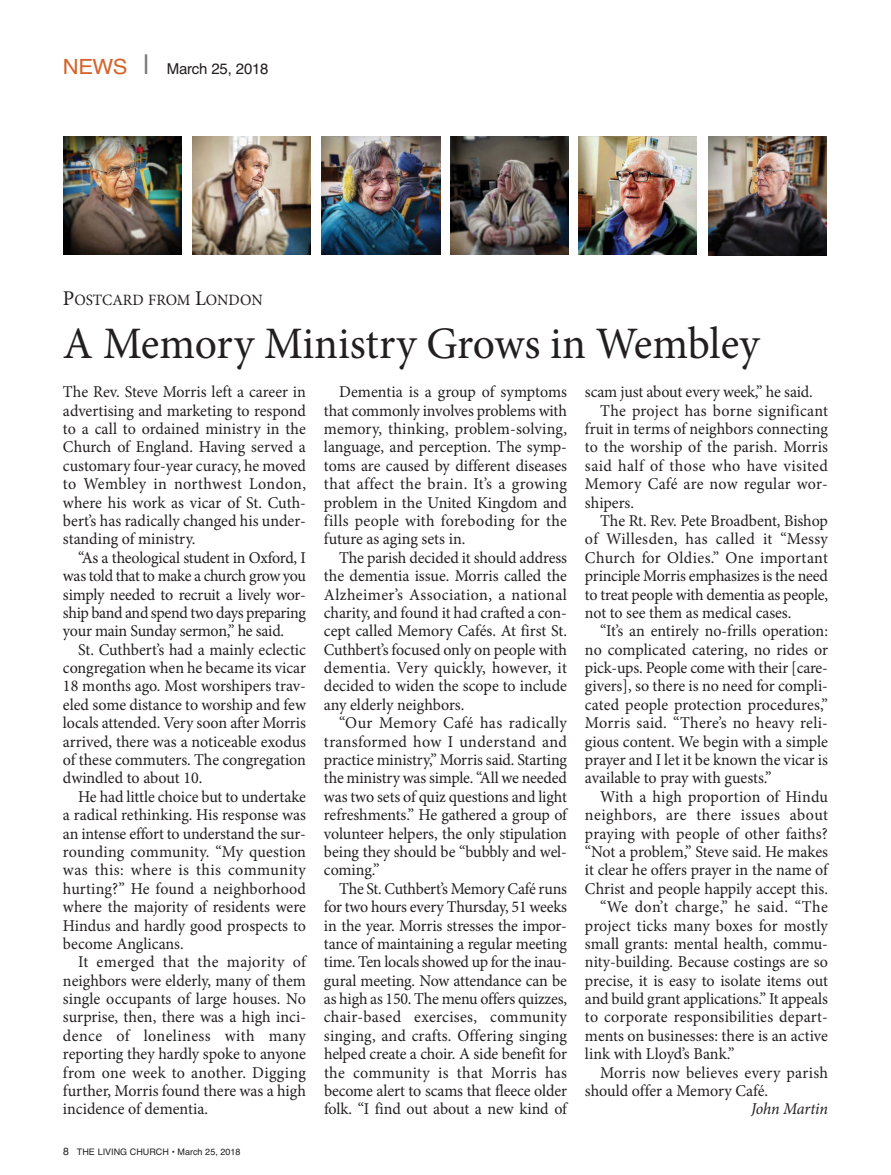
<style>
.page{position:relative;width:891px;height:1175px;background:#fff}
.page>*{position:absolute;margin:0;border:0;box-sizing:border-box;transform-origin:0 0}
.t1{font:45px "Minion Pro";letter-spacing:-.005em;color:#231f20}
.t2{font:16.5px/18.5px "Minion Pro";color:#231f20;text-align:justify}
.t3{font:16.5px "Minion Pro";letter-spacing:.025em;color:#231f20}
.t4{font:16.5px "Minion Pro";letter-spacing:.02em;color:#231f20}
.t5{font:italic 16.5px "Minion Pro";letter-spacing:-.015em;color:#231f20}
.t6{font:15.75px "Minion Pro";color:#231f20}
.t7{font:15px "Helvetica";letter-spacing:-.015em;color:#231f20}
.t8{font:9px "Helvetica";color:#231f20}
.s1{font-size:21px;color:#d5622a}
.s2{font-size:27px;color:#77787b}
.s3{font-size:21px}
.s4{font-size:10.5px}
</style>
<div class="page">
<img style="left:63px;top:136px;width:118px;height:119px">
<img style="left:192px;top:136px;width:119px;height:119px">
<img style="left:322px;top:136px;width:118px;height:119px">
<img style="left:451px;top:136px;width:118px;height:119px">
<img style="left:579px;top:136px;width:118px;height:119px">
<img style="left:708px;top:137px;width:119px;height:118px">
<p class="t7" style="left:63px;top:60px;width:207px"><span class="s1">news</span> <span class="s2">|</span> March 25, 2018</p>
<p class="t6" style="left:63px;top:294px;width:201px"><span class="s3">P</span>OSTCARD FROM <span class="s3">L</span>ONDON</p>
<h1 class="t1" style="left:63px;top:327px;width:699px">A Memory Ministry Grows in Wembley</h1>
<p class="t2" style="left:63px;top:384px;width:245px">The Rev. Steve Morris left a career in advertising and marketing to respond to a call to ordained ministry in the Church of England. Having served a customary four-year curacy, he moved to Wembley in northwest London, where his work as vicar of St. Cuth&shy;bert’s has radically changed his under&shy;standing of ministry.</p>
<p class="t2" style="left:63px;top:549px;width:245px;text-indent:15px">“As a theological student in Oxford, I was told that to make a church grow you simply needed to recruit a lively wor&shy;ship band and spend two days preparing your main Sunday sermon,” he said.</p>
<p class="t2" style="left:63px;top:641px;width:245px;text-indent:15px">St. Cuthbert’s had a mainly eclectic congregation when he became its vicar 18 months ago. Most worshipers trav&shy;eled some distance to worship and few locals attended. Very soon after Morris arrived, there was a noticeable exodus of these commuters. The congregation dwindled to about 10.</p>
<p class="t2" style="left:63px;top:788px;width:245px;text-indent:15px">He had little choice but to undertake a radical rethinking. His response was an intense effort to understand the sur&shy;rounding community. “My question was this: where is this community hurting?” He found a neighborhood where the majority of residents were Hindus and hardly good prospects to become Anglicans.</p>
<p class="t2" style="left:63px;top:954px;width:245px;text-indent:15px">It emerged that the majority of neighbors were elderly, many of them single occupants of large houses. No surprise, then, there was a high inci&shy;dence of loneliness with many reporting they hardly spoke to anyone from one week to another. Digging further, Morris found there was a high incidence of dementia.</p>
<p class="t8" style="left:63px;top:1146px;width:179px"><span class="s4">8</span> THe LIVInG CHURCH • March 25, 2018</p>
<p class="t2" style="left:324px;top:384px;width:245px;text-indent:15px">Dementia is a group of symptoms that commonly involves problems with memory, thinking, problem-solving, language, and perception. The symp&shy;toms are caused by different diseases that affect the brain. It’s a growing problem in the United Kingdom and fills people with foreboding for the future as aging sets in.</p>
<p class="t2" style="left:324px;top:549px;width:245px;text-indent:15px">The parish decided it should address the dementia issue. Morris called the Alzheimer’s Association, a national charity, and found it had crafted a con&shy;cept called Memory Cafés. At first St.<br>Cuthbert’s focused only on people with dementia. Very quickly, however, it decided to widen the scope to include any elderly neighbors.</p>
<p class="t2" style="left:324px;top:715px;width:245px;text-indent:15px">“Our Memory Café has radically transformed how I understand and practice ministry,” Morris said. Starting the ministry was simple. “All we needed was two sets of quiz questions and light refreshments.” He gathered a group of volunteer helpers, the only stipulation being they should be “bubbly and wel&shy;coming.”</p>
<p class="t2" style="left:324px;top:880px;width:245px;text-indent:15px">The St. Cuthbert’s Memory Café runs for two hours every Thursday, 51 weeks in the year. Morris stresses the impor&shy;tance of maintaining a regular meeting time. Ten locals showed up for the inau&shy;gural meeting. Now attendance can be as high as 150. The menu offers quizzes, chair-based exercises, community singing, and crafts. Offering singing helped create a choir. A side benefit for the community is that Morris has become alert to scams that fleece older folk. “I find out about a new kind of</p>
<p class="t2" style="left:585px;top:384px;width:229px">scam just about every week,” he said.</p>
<p class="t4" style="left:600px;top:404px;width:229px">The project has borne significant</p>
<p class="t2" style="left:585px;top:421px;width:245px">fruit in terms of neighbors connecting</p>
<p class="t2" style="left:585px;top:439px;width:244px">to the worship of the parish. Morris</p>
<p class="t3" style="left:585px;top:459px;width:245px">said half of those who have visited</p>
<p class="t2" style="left:585px;top:476px;width:245px">Memory Café are now regular wor-</p>
<p class="t2" style="left:585px;top:494px;width:51px">shipers.</p>
<p class="t2" style="left:600px;top:513px;width:229px">The Rt. Rev. Pete Broadbent, Bishop</p>
<p class="t3" style="left:585px;top:533px;width:245px">of Willesden, has called it “Messy</p>
<p class="t4" style="left:585px;top:551px;width:245px">Church for Oldies.” One important</p>
<p class="t2" style="left:585px;top:568px;width:245px">principle Morris emphasizes is the need</p>
<p class="t2" style="left:585px;top:586px;width:245px">to treat people with dementia as people,</p>
<p class="t2" style="left:585px;top:605px;width:208px">not to see them as medical cases.</p>
<p class="t2" style="left:600px;top:623px;width:229px">“It’s an entirely no-frills operation:</p>
<p class="t2" style="left:585px;top:641px;width:245px">no complicated catering, no rides or</p>
<p class="t2" style="left:585px;top:660px;width:244px">pick-ups. People come with their [care-</p>
<p class="t2" style="left:585px;top:678px;width:245px">givers], so there is no need for compli-</p>
<p class="t2" style="left:585px;top:697px;width:245px">cated people protection procedures,”</p>
<p class="t2" style="left:585px;top:715px;width:244px">Morris said. “There’s no heavy reli-</p>
<p class="t2" style="left:585px;top:733px;width:245px">gious content. We begin with a simple</p>
<p class="t2" style="left:585px;top:752px;width:244px">prayer and I let it be known the vicar is</p>
<p class="t2" style="left:585px;top:770px;width:188px">available to pray with guests.”</p>
<p class="t2" style="left:600px;top:788px;width:229px">With a high proportion of Hindu</p>
<p class="t3" style="left:585px;top:808px;width:245px">neighbors, are there issues about</p>
<p class="t2" style="left:585px;top:825px;width:245px">praying with people of other faiths?</p>
<p class="t2" style="left:585px;top:844px;width:245px">“Not a problem,” Steve said. He makes</p>
<p class="t2" style="left:585px;top:862px;width:245px">it clear he offers prayer in the name of</p>
<p class="t2" style="left:585px;top:880px;width:245px">Christ and people happily accept this.</p>
<p class="t3" style="left:600px;top:900px;width:229px">“We don’t charge,” he said. “The</p>
<p class="t2" style="left:585px;top:917px;width:245px">project ticks many boxes for mostly</p>
<p class="t2" style="left:585px;top:935px;width:245px">small grants: mental health, commu-</p>
<p class="t2" style="left:585px;top:954px;width:245px">nity-building. Because costings are so</p>
<p class="t2" style="left:585px;top:972px;width:245px">precise, it is easy to isolate items out</p>
<p class="t2" style="left:585px;top:991px;width:245px">and build grant applications.” It appeals</p>
<p class="t2" style="left:585px;top:1009px;width:245px">to corporate responsibilities depart-</p>
<p class="t2" style="left:585px;top:1027px;width:245px">ments on businesses: there is an active</p>
<p class="t2" style="left:585px;top:1046px;width:151px">link with Lloyd’s Bank.”</p>
<p class="t4" style="left:600px;top:1066px;width:229px">Morris now believes every parish</p>
<p class="t2" style="left:585px;top:1083px;width:185px">should offer a Memory Café.</p>
<p class="t5" style="left:751px;top:1102px;width:78px">John Martin</p>
</div>
